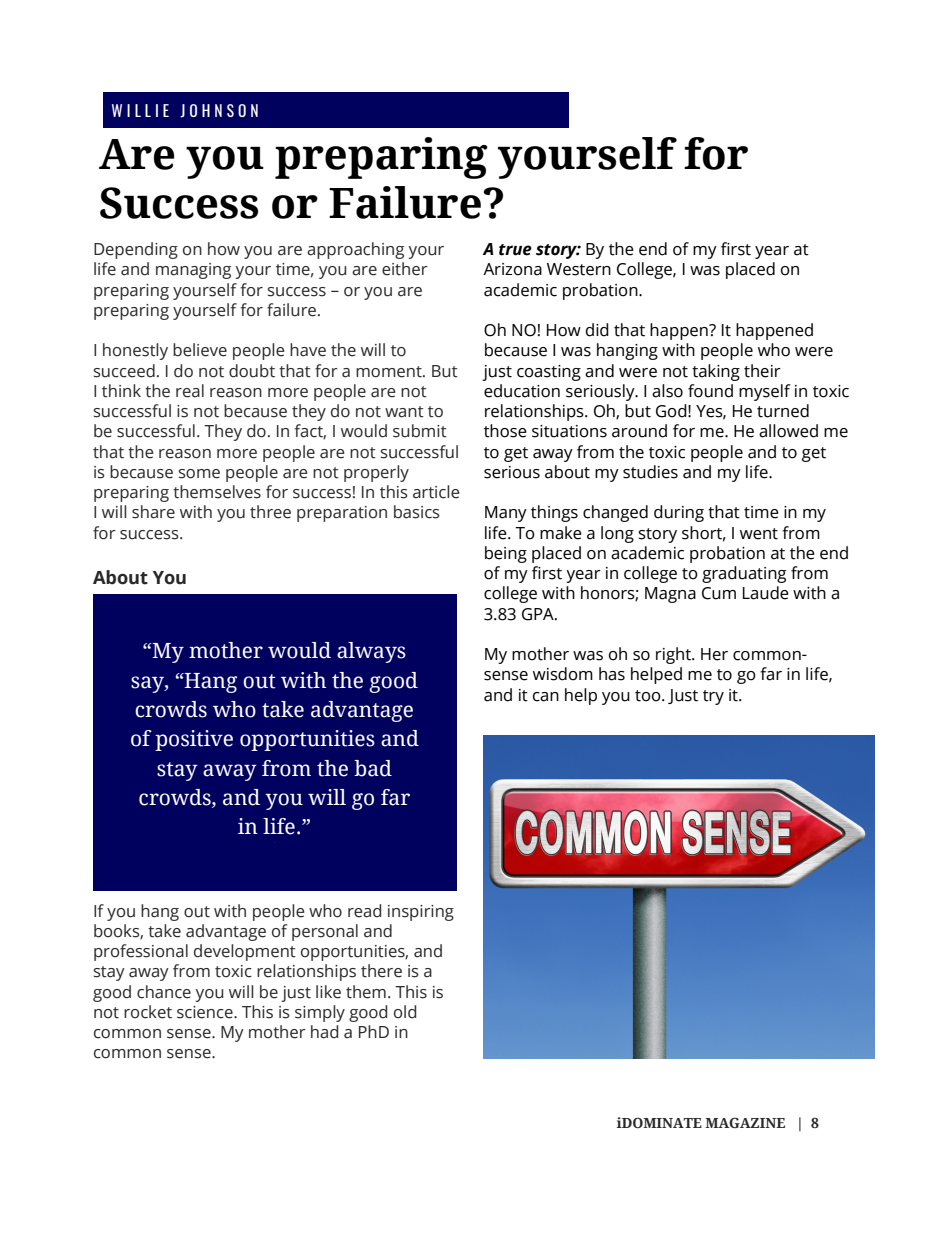
<style>
.page{position:relative;width:945px;height:1242px;background:#fff}
.page>*{position:absolute;margin:0;border:0;box-sizing:border-box;transform-origin:0 0}
.t1{font:700 41.7px/48.3px "Droid Serif";color:#000}
.t2{font:21px/29.4px "Droid Serif";color:#fff;text-align:center}
.t3{font:700 18.15px "Open Sans";color:#282828}
.t4{font:16.65px/20.2px "Open Sans";color:#282828}
.t5{font:16.65px/20.2px "Open Sans";color:#000}
.t6{font:15.45px "Oswald";letter-spacing:.26em;color:#fff}
.t7{font:700 13.95px "Droid Serif";color:#282828}
.t8{font:1.5px "Droid Serif";color:#fff}
.s1{font-weight:700;font-style:italic}
</style>
<div class="page">
<div style="left:103px;top:92px;width:466px;height:36px;background:#00005e"></div>
<div style="left:93px;top:594px;width:363px;height:296px;background:#00005e"></div>
<img style="left:484px;top:736px;width:390px;height:323px">
<p class="t6" style="left:112px;top:98px;width:149px">WILLIE JOHNSON</p>
<h1 class="t1" style="left:99px;top:131px;width:651px">Are you preparing yourself for<br>Success or Failure?</h1>
<p class="t4" style="left:93px;top:238px;width:353px">Depending on how you are approaching your life and managing your time, you are either preparing yourself for success – or you are preparing yourself for failure.</p>
<p class="t4" style="left:93px;top:340px;width:368px">I honestly believe people have the will to succeed. I do not doubt that for a moment. But I think the real reason more people are not successful is not because they do not want to be successful. They do. In fact, I would submit that the reason more people are not successful is because some people are not properly preparing themselves for success! In this article I will share with you three preparation basics for success.</p>
<p class="t3" style="left:93px;top:564px;width:96px">About You</p>
<p class="t2" style="left:130px;top:636px;width:290px">“My mother would always say, “Hang out with the good crowds who take advantage of positive opportunities and stay away from the bad crowds, and you will go far in life.”</p>
<p class="t8" style="left:274px;top:842px;width:3px">.”</p>
<p class="t5" style="left:484px;top:238px;width:326px"><span class="s1">A true story:</span> By the end of my first year at<br>Arizona Western College, I was placed on academic probation.</p>
<p class="t5" style="left:484px;top:319px;width:367px">Oh NO! How did that happen? It happened because I was hanging with people who were just coasting and were not taking their education seriously. I also found myself in toxic relationships. Oh, but God! Yes, He turned those situations around for me. He allowed me to get away from the toxic people and to get serious about my studies and my life.</p>
<p class="t5" style="left:484px;top:502px;width:367px">Many things changed during that time in my life. To make a long story short, I went from being placed on academic probation at the end of my first year in college to graduating from college with honors; Magna Cum Laude with a 3.83 GPA.</p>
<p class="t5" style="left:484px;top:643px;width:350px">My mother was oh so right. Her common&shy;sense wisdom has helped me to go far in life, and it can help you too. Just try it.</p>
<p class="t4" style="left:93px;top:900px;width:363px">If you hang out with people who read inspiring books, take advantage of personal and professional development opportunities, and stay away from toxic relationships there is a good chance you will be just like them. This is not rocket science. This is simply good old common sense. My mother had a PhD in common sense.</p>
<p class="t7" style="left:617px;top:1115px;width:204px">iDOMINATE MAGAZINE | 8</p>
</div>
